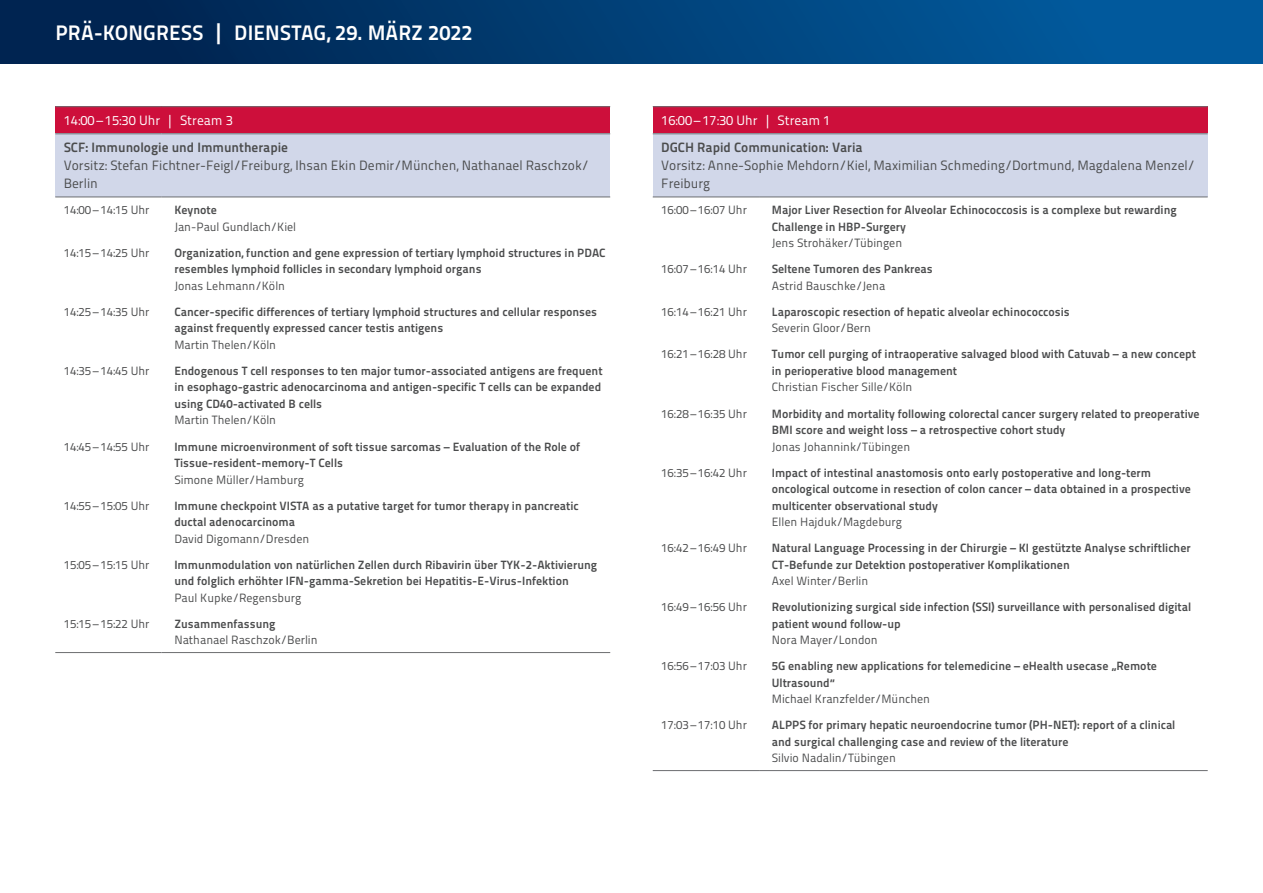
<style>
.page{position:relative;width:1263px;height:893px;background:#fff}
.page>*{position:absolute;margin:0;border:0;box-sizing:border-box;transform-origin:0 0}
.t1{font:21px "Titillium Maps 29 L 800 wt";color:#fff}
.t2{font:13.5px/18px "Titillium Maps 29 L 400 wt";color:#4b4c4d}
.t3{font:13.5px "Titillium Maps 29 L 800 wt";color:#4b4c4d}
.t4{font:13.5px "Titillium Maps 29 L 400 wt";color:#fff}
.t5{font:12px/16.5px "Titillium Maps 29 L 800 wt";color:#4b4c4d}
.t6{font:12px "Titillium Maps 29 L 400 wt";color:#4b4c4d}
</style>
<div class="page">
<div style="left:0;top:0;width:1263px;height:64px;background:linear-gradient(to right,#001f49,#0160a5)"></div>
<div style="left:653px;top:107px;width:555px;height:27px;background:#cd0f3b"></div>
<div style="left:653px;top:134px;width:555px;height:63px;background:#d1d7e9"></div>
<hr style="left:653px;top:106px;width:106px;height:1px;background:#6c6d70">
<hr style="left:759px;top:106px;width:449px;height:1px;background:#6c6d70">
<hr style="left:653px;top:133px;width:106px;height:1px;background:#6c6d70">
<hr style="left:759px;top:133px;width:449px;height:1px;background:#6c6d70">
<hr style="left:653px;top:197px;width:106px;height:1px;background:#6c6d70">
<hr style="left:759px;top:197px;width:449px;height:1px;background:#6c6d70">
<hr style="left:653px;top:770px;width:106px;height:1px;background:#6c6d70">
<hr style="left:759px;top:770px;width:449px;height:1px;background:#6c6d70">
<div style="left:55px;top:107px;width:555px;height:27px;background:#cd0f3b"></div>
<div style="left:55px;top:134px;width:555px;height:63px;background:#d1d7e9"></div>
<hr style="left:55px;top:106px;width:107px;height:1px;background:#6c6d70">
<hr style="left:162px;top:106px;width:448px;height:1px;background:#6c6d70">
<hr style="left:55px;top:133px;width:107px;height:1px;background:#6c6d70">
<hr style="left:162px;top:133px;width:448px;height:1px;background:#6c6d70">
<hr style="left:55px;top:197px;width:107px;height:1px;background:#6c6d70">
<hr style="left:162px;top:197px;width:448px;height:1px;background:#6c6d70">
<hr style="left:55px;top:652px;width:107px;height:1px;background:#6c6d70">
<hr style="left:162px;top:652px;width:448px;height:1px;background:#6c6d70">
<h1 class="t1" style="left:55px;top:17px;width:419px">PRÄ-KONGRESS | DIENSTAG, 29. MÄRZ 2022</h1>
<p class="t4" style="left:64px;top:111px;width:171px">14:00–15:30 Uhr | Stream 3</p>
<p class="t3" style="left:64px;top:137px;width:226px">SCF: Immunologie und Immuntherapie</p>
<p class="t2" style="left:64px;top:156px;width:527px">Vorsitz: Stefan Fichtner-Feigl/Freiburg, Ihsan Ekin Demir/München, Nathanael Raschzok/<br>Berlin</p>
<p class="t6" style="left:64px;top:201px;width:87px">14:00–14:15 Uhr</p>
<p class="t5" style="left:174px;top:201px;width:44px">Keynote</p>
<p class="t6" style="left:174px;top:218px;width:123px">Jan-Paul Gundlach/Kiel</p>
<p class="t6" style="left:64px;top:244px;width:87px">14:15–14:25 Uhr</p>
<p class="t5" style="left:174px;top:244px;width:433px">Organization, function and gene expression of tertiary lymphoid structures in PDAC resembles lymphoid follicles in secondary lymphoid organs</p>
<p class="t6" style="left:174px;top:277px;width:112px">Jonas Lehmann/Köln</p>
<p class="t6" style="left:64px;top:303px;width:87px">14:25–14:35 Uhr</p>
<p class="t5" style="left:174px;top:303px;width:424px">Cancer-specific differences of tertiary lymphoid structures and cellular responses against frequently expressed cancer testis antigens</p>
<p class="t6" style="left:174px;top:336px;width:103px">Martin Thelen/Köln</p>
<p class="t6" style="left:64px;top:362px;width:87px">14:35–14:45 Uhr</p>
<p class="t5" style="left:174px;top:362px;width:430px;text-align:justify">Endogenous T cell responses to ten major tumor-associated antigens are frequent in esophago-gastric adenocarcinoma and antigen-specific T cells can be expanded using CD40-activated B cells</p>
<p class="t6" style="left:174px;top:411px;width:103px">Martin Thelen/Köln</p>
<p class="t6" style="left:64px;top:437px;width:87px">14:45–14:55 Uhr</p>
<p class="t5" style="left:174px;top:437px;width:407px">Immune microenvironment of soft tissue sarcomas – Evaluation of the Role of<br>Tissue-resident-memory-T Cells</p>
<p class="t6" style="left:174px;top:470px;width:131px">Simone Müller/Hamburg</p>
<p class="t6" style="left:64px;top:496px;width:87px">14:55–15:05 Uhr</p>
<p class="t5" style="left:174px;top:496px;width:406px">Immune checkpoint VISTA as a putative target for tumor therapy in pancreatic ductal adenocarcinoma</p>
<p class="t6" style="left:174px;top:529px;width:136px">David Digomann/Dresden</p>
<p class="t6" style="left:64px;top:555px;width:87px">15:05–15:15 Uhr</p>
<p class="t5" style="left:174px;top:555px;width:424px">Immunmodulation von natürlichen Zellen durch Ribavirin über TYK-2-Aktivierung und folglich erhöhter IFN-gamma-Sekretion bei Hepatitis-E-Virus-Infektion</p>
<p class="t6" style="left:174px;top:588px;width:128px">Paul Kupke/Regensburg</p>
<p class="t6" style="left:64px;top:614px;width:87px">15:15–15:22 Uhr</p>
<p class="t5" style="left:174px;top:614px;width:103px">Zusammenfassung</p>
<p class="t6" style="left:174px;top:631px;width:145px">Nathanael Raschzok/Berlin</p>
<p class="t4" style="left:661px;top:111px;width:171px">16:00–17:30 Uhr | Stream 1</p>
<p class="t3" style="left:661px;top:137px;width:203px">DGCH Rapid Communication: Varia</p>
<p class="t2" style="left:661px;top:156px;width:535px">Vorsitz: Anne-Sophie Mehdorn/Kiel, Maximilian Schmeding/Dortmund, Magdalena Menzel/<br>Freiburg</p>
<p class="t6" style="left:661px;top:201px;width:87px">16:00–16:07 Uhr</p>
<p class="t5" style="left:772px;top:201px;width:406px">Major Liver Resection for Alveolar Echinococcosis is a complexe but rewarding<br>Challenge in HBP-Surgery</p>
<p class="t6" style="left:772px;top:234px;width:132px">Jens Strohäker/Tübingen</p>
<p class="t6" style="left:661px;top:260px;width:87px">16:07–16:14 Uhr</p>
<p class="t5" style="left:772px;top:260px;width:162px">Seltene Tumoren des Pankreas</p>
<p class="t6" style="left:772px;top:277px;width:115px">Astrid Bauschke/Jena</p>
<p class="t6" style="left:661px;top:303px;width:87px">16:14–16:21 Uhr</p>
<p class="t5" style="left:772px;top:303px;width:299px">Laparoscopic resection of hepatic alveolar echinococcosis</p>
<p class="t6" style="left:772px;top:319px;width:101px">Severin Gloor/Bern</p>
<p class="t6" style="left:661px;top:345px;width:87px">16:21–16:28 Uhr</p>
<p class="t5" style="left:772px;top:345px;width:426px">Tumor cell purging of intraoperative salvaged blood with Catuvab – a new concept in perioperative blood management</p>
<p class="t6" style="left:772px;top:378px;width:142px">Christian Fischer Sille/Köln</p>
<p class="t6" style="left:661px;top:404px;width:87px">16:28–16:35 Uhr</p>
<p class="t5" style="left:772px;top:404px;width:429px">Morbidity and mortality following colorectal cancer surgery related to preoperative<br>BMI score and weight loss – a retrospective cohort study</p>
<p class="t6" style="left:772px;top:437px;width:140px">Jonas Johannink/Tübingen</p>
<p class="t6" style="left:661px;top:463px;width:87px">16:35–16:42 Uhr</p>
<p class="t5" style="left:772px;top:463px;width:420px">Impact of intestinal anastomosis onto early postoperative and long-term oncological outcome in resection of colon cancer – data obtained in a prospective multicenter observational study</p>
<p class="t6" style="left:772px;top:513px;width:132px">Ellen Hajduk/Magdeburg</p>
<p class="t6" style="left:661px;top:539px;width:87px">16:42–16:49 Uhr</p>
<p class="t5" style="left:772px;top:539px;width:420px">Natural Language Processing in der Chirurgie – KI gestützte Analyse schriftlicher<br>CT-Befunde zur Detektion postoperativer Komplikationen</p>
<p class="t6" style="left:772px;top:572px;width:98px">Axel Winter/Berlin</p>
<p class="t6" style="left:661px;top:598px;width:87px">16:49–16:56 Uhr</p>
<p class="t5" style="left:772px;top:598px;width:421px">Revolutionizing surgical side infection (SSI) surveillance with personalised digital patient wound follow-up</p>
<p class="t6" style="left:772px;top:631px;width:107px">Nora Mayer/London</p>
<p class="t6" style="left:661px;top:657px;width:87px">16:56–17:03 Uhr</p>
<p class="t5" style="left:772px;top:657px;width:387px">5G enabling new applications for telemedicine – eHealth usecase „Remote<br>Ultrasound“</p>
<p class="t6" style="left:772px;top:690px;width:160px">Michael Kranzfelder/München</p>
<p class="t6" style="left:661px;top:716px;width:87px">17:03–17:10 Uhr</p>
<p class="t5" style="left:772px;top:716px;width:405px">ALPPS for primary hepatic neuroendocrine tumor (PH-NET): report of a clinical and surgical challenging case and review of the literature</p>
<p class="t6" style="left:772px;top:749px;width:126px">Silvio Nadalin/Tübingen</p>
</div>
